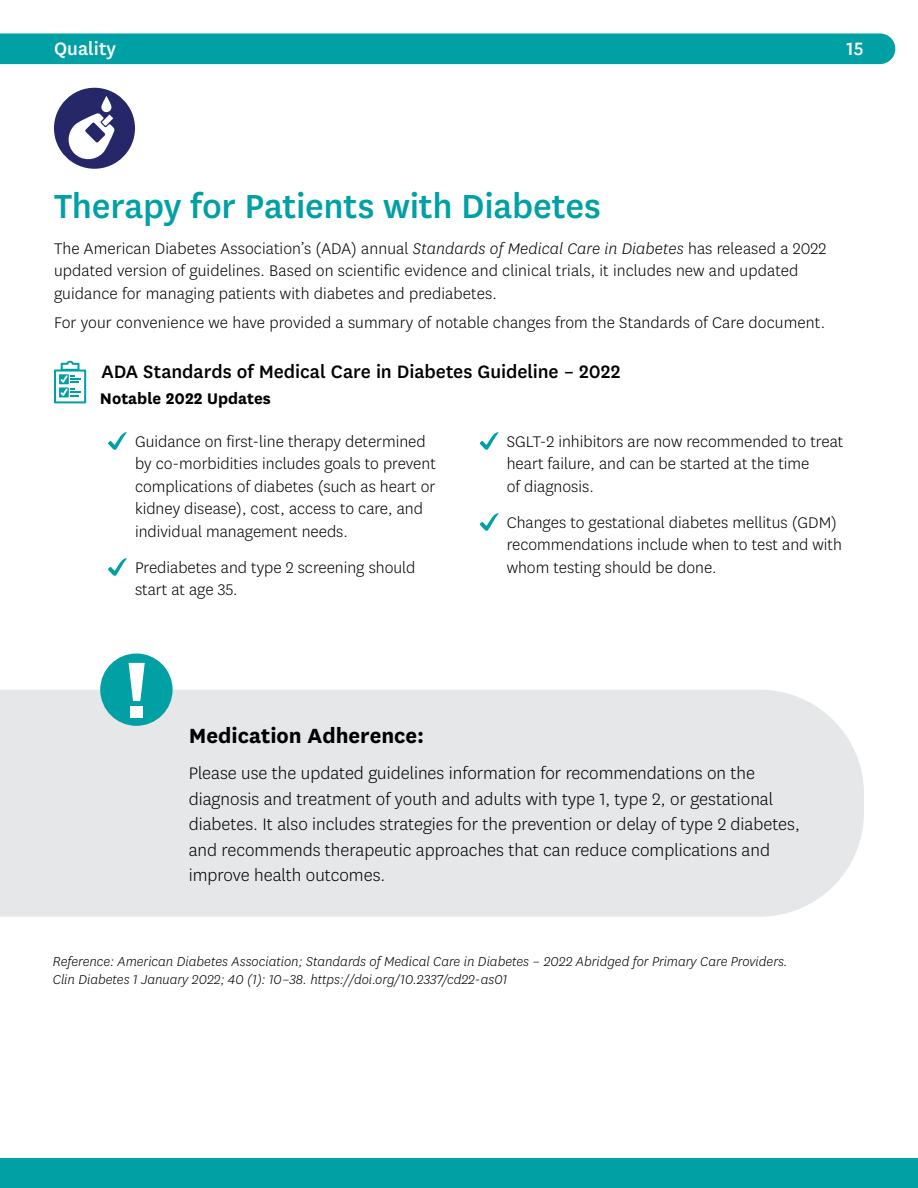
<style>
.page{position:relative;width:918px;height:1188px;background:#fff}
.page>*{position:absolute;margin:0;border:0;box-sizing:border-box;transform-origin:0 0}
.t1{font:500 39px "Centene Sans";letter-spacing:-.005em;color:#00a0a4}
.t2{font:700 24px "Centene Sans";color:#000}
.t3{font:500 21px "Centene Sans";letter-spacing:-.005em;color:#000}
.t4{font:500 21px "Centene Sans";color:#fff}
.t5{font:300 19.5px/25.5px "Centene Sans";color:#000}
.t6{font:300 18px/22.5px "Centene Sans";color:#000}
.t7{font:700 18px "Centene Sans";color:#000}
.t8{font:italic 300 15px/18px "Centene Sans";color:#000}
.s1{font-style:italic}
</style>
<div class="page">
<div style="left:0;top:690px;width:864px;height:227px;background:#e6e7e8"></div>
<div style="left:0;top:33px;width:895px;height:31px;background:#00a0a4"></div>
<div style="left:0;top:1159px;width:918px;height:29px;background:#00a0a4"></div>
<div style="left:54px;top:88px;width:81px;height:81px;background:#262769;border-radius:50%"></div>
<svg style="left:67px;top:113px;width:48px;height:48px"></svg>
<svg style="left:101px;top:96px;width:10px;height:16px"></svg>
<svg style="left:54px;top:361px;width:32px;height:42px"></svg>
<svg style="left:108px;top:432px;width:19px;height:18px"></svg>
<svg style="left:108px;top:558px;width:19px;height:18px"></svg>
<svg style="left:480px;top:432px;width:19px;height:18px"></svg>
<svg style="left:480px;top:513px;width:19px;height:18px"></svg>
<div style="left:100px;top:653px;width:73px;height:73px;background:#00a0a4;border-radius:50%"></div>
<div style="left:131px;top:706px;width:12px;height:11px;background:#fff"></div>
<svg style="left:129px;top:663px;width:16px;height:38px"></svg>
<p class="t4" style="left:54px;top:34px;width:63px">Quality</p>
<p class="t4" style="left:847px;top:34px;width:19px">15</p>
<h2 class="t1" style="left:54px;top:179px;width:548px">Therapy for Patients with Diabetes</h2>
<p class="t6" style="left:54px;top:236px;width:774px">The American Diabetes Association’s (ADA) annual <span class="s1">Standards of Medical Care in Diabetes</span> has released a 2022 updated version of guidelines. Based on scientific evidence and clinical trials, it includes new and updated guidance for managing patients with diabetes and prediabetes.</p>
<p class="t6" style="left:54px;top:310px;width:773px">For your convenience we have provided a summary of notable changes from the Standards of Care document.</p>
<p class="t3" style="left:101px;top:357px;width:521px">ADA Standards of Medical Care in Diabetes Guideline – 2022</p>
<p class="t7" style="left:100px;top:386px;width:172px">Notable 2022 Updates</p>
<p class="t6" style="left:135px;top:430px;width:302px">Guidance on first-line therapy determined by co-morbidities includes goals to prevent complications of diabetes (such as heart or kidney disease), cost, access to care, and individual management needs.</p>
<p class="t6" style="left:135px;top:556px;width:282px">Prediabetes and type 2 screening should start at age 35.</p>
<p class="t6" style="left:507px;top:430px;width:338px">SGLT-2 inhibitors are now recommended to treat heart failure, and can be started at the time<br>of diagnosis.</p>
<p class="t6" style="left:507px;top:511px;width:337px">Changes to gestational diabetes mellitus (GDM) recommendations include when to test and with whom testing should be done.</p>
<p class="t2" style="left:189px;top:719px;width:237px">Medication Adherence:</p>
<p class="t5" style="left:189px;top:760px;width:613px">Please use the updated guidelines information for recommendations on the diagnosis and treatment of youth and adults with type 1, type 2, or gestational diabetes. It also includes strategies for the prevention or delay of type 2 diabetes, and recommends therapeutic approaches that can reduce complications and improve health outcomes.</p>
<p class="t8" style="left:53px;top:952px;width:736px">Reference: American Diabetes Association; Standards of Medical Care in Diabetes – 2022 Abridged for Primary Care Providers.<br>Clin Diabetes 1 January 2022; 40 (1): 10–38. https://doi.org/10.2337/cd22-as01</p>
</div>
